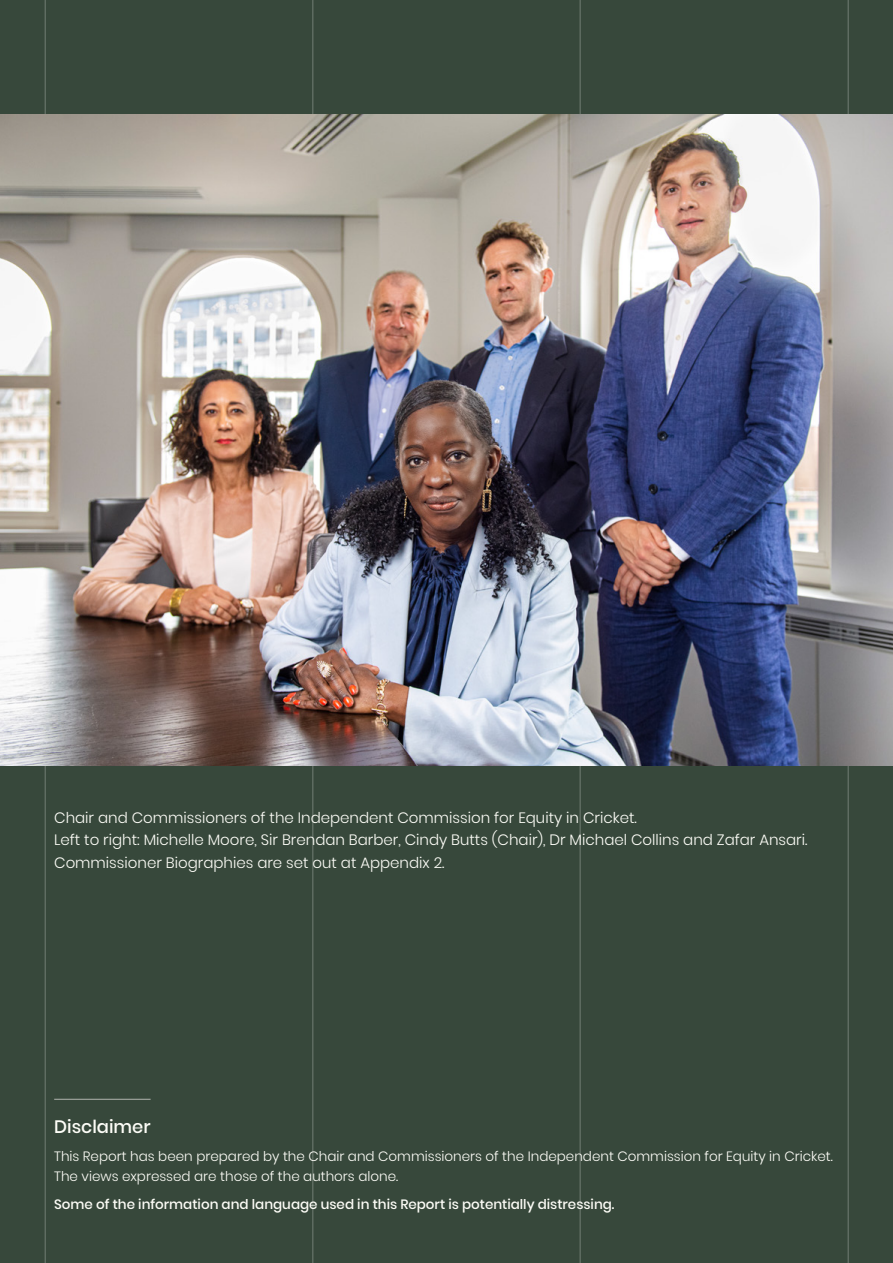
<style>
.page{position:relative;width:893px;height:1263px;background:#37483b}
.page>*{position:absolute;margin:0;border:0;box-sizing:border-box;transform-origin:0 0}
.t1{font:500 18px "Poppins";color:#fdfdf7}
.t2{font:300 15px/22.5px "Poppins";color:#fdfdf7}
.t3{font:300 13.5px/19.5px "Poppins";color:#fdfdf7}
.t4{font:500 13.5px "Poppins";color:#fdfdf7}
</style>
<div class="page">
<hr style="left:45px;top:0;width:1px;height:1263px;background:#fff">
<hr style="left:313px;top:0;width:1px;height:1263px;background:#fff">
<hr style="left:580px;top:0;width:1px;height:1263px;background:#fff">
<hr style="left:848px;top:0;width:1px;height:1263px;background:#fff">
<hr style="left:54px;top:1099px;width:97px;height:1px;background:#b2b4af">
<img style="left:0;top:115px;width:893px;height:650px">
<p class="t2" style="left:54px;top:806px;width:755px">Chair and Commissioners of the Independent Commission for Equity in Cricket.<br>Left to right: Michelle Moore, Sir Brendan Barber, Cindy Butts (Chair), Dr Michael Collins and Zafar Ansari.<br>Commissioner Biographies are set out at Appendix 2.</p>
<p class="t1" style="left:54px;top:1117px;width:98px">Disclaimer</p>
<p class="t3" style="left:54px;top:1147px;width:780px">This Report has been prepared by the Chair and Commissioners of the Independent Commission for Equity in Cricket.<br>The views expressed are those of the authors alone.</p>
<p class="t4" style="left:54px;top:1196px;width:562px">Some of the information and language used in this Report is potentially distressing.</p>
</div>
